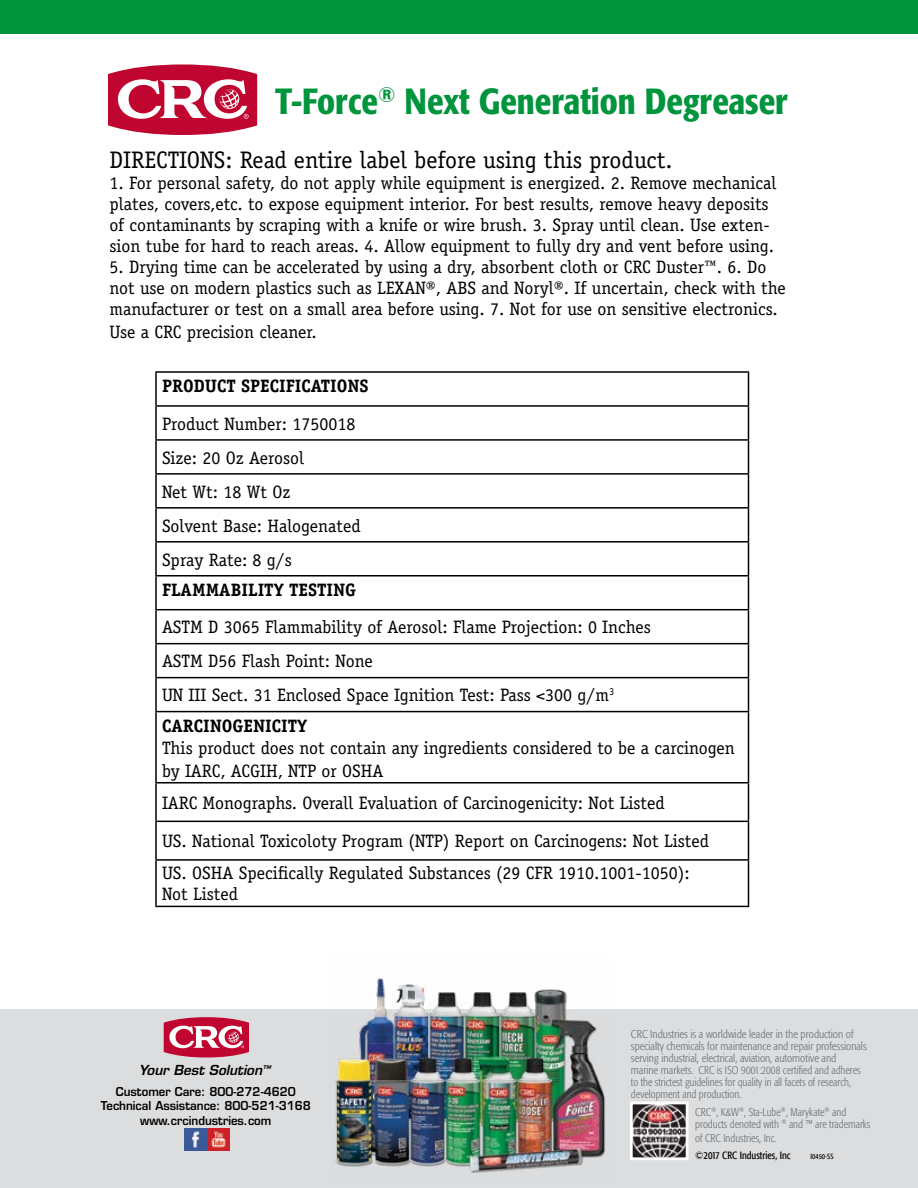
<style>
.page{position:relative;width:918px;height:1188px;background:#fff}
.page>*{position:absolute;margin:0;border:0;box-sizing:border-box;transform-origin:0 0}
.t1{font:500 condensed 36px "Formata";color:#00943c}
.t2{font:24px "Officina Serif";color:#000}
.t3{font:18px/33.9px "Officina Serif";color:#000}
.t4{font:700 18px "Officina Serif";color:#000}
.t5{font:italic 600 13.5px "Eurostile";color:#000}
.t6{font:600 12px/14.4px "Eurostile";color:#000;text-align:center;scale:.95 1}
.t7{font:300 condensed 11.25px/12px "Formata";color:#6d6e71}
.t8{font:300 condensed 11.25px/12px "Formata";color:#6d6e71;scale:.95 1}
.t9{font:condensed 10.5px "Formata";color:#000;scale:.95 1}
.t10{font:condensed 7.5px "Formata";color:#000;scale:.95 1}
</style>
<div class="page">
<div style="left:0;top:0;width:918px;height:34px;background:#00943c"></div>
<div style="left:0;top:1009px;width:918px;height:179px;background:#dcddde"></div>
<svg style="left:164px;top:1017px;width:85px;height:41px"></svg>
<img style="left:208px;top:1129px;width:22px;height:22px">
<img style="left:184px;top:1129px;width:22px;height:22px">
<img style="left:634px;top:1106px;width:50px;height:50px">
<div style="left:630px;top:1102px;width:58px;height:58px;border:3px solid #fff"></div>
<hr style="left:155px;top:371px;width:594px;height:2px;background:#000">
<hr style="left:155px;top:373px;width:2px;height:32px;background:#000">
<hr style="left:748px;top:373px;width:1px;height:32px;background:#000">
<hr style="left:155px;top:405px;width:594px;height:2px;background:#000">
<hr style="left:155px;top:407px;width:2px;height:32px;background:#000">
<hr style="left:748px;top:407px;width:1px;height:32px;background:#000">
<hr style="left:155px;top:439px;width:594px;height:2px;background:#000">
<hr style="left:155px;top:441px;width:2px;height:32px;background:#000">
<hr style="left:748px;top:441px;width:1px;height:32px;background:#000">
<hr style="left:155px;top:473px;width:594px;height:2px;background:#000">
<hr style="left:155px;top:475px;width:2px;height:32px;background:#000">
<hr style="left:748px;top:475px;width:1px;height:32px;background:#000">
<hr style="left:155px;top:507px;width:594px;height:2px;background:#000">
<hr style="left:155px;top:509px;width:2px;height:32px;background:#000">
<hr style="left:748px;top:509px;width:1px;height:32px;background:#000">
<hr style="left:155px;top:541px;width:594px;height:2px;background:#000">
<hr style="left:155px;top:543px;width:2px;height:32px;background:#000">
<hr style="left:748px;top:543px;width:1px;height:32px;background:#000">
<hr style="left:155px;top:575px;width:594px;height:2px;background:#000">
<hr style="left:155px;top:577px;width:2px;height:32px;background:#000">
<hr style="left:748px;top:577px;width:1px;height:32px;background:#000">
<hr style="left:155px;top:609px;width:594px;height:1px;background:#000">
<hr style="left:155px;top:610px;width:2px;height:33px;background:#000">
<hr style="left:748px;top:610px;width:1px;height:33px;background:#000">
<hr style="left:155px;top:643px;width:594px;height:1px;background:#000">
<hr style="left:155px;top:644px;width:2px;height:33px;background:#000">
<hr style="left:748px;top:644px;width:1px;height:33px;background:#000">
<hr style="left:155px;top:677px;width:594px;height:1px;background:#000">
<hr style="left:155px;top:678px;width:2px;height:33px;background:#000">
<hr style="left:748px;top:678px;width:1px;height:33px;background:#000">
<hr style="left:155px;top:711px;width:594px;height:1px;background:#000">
<hr style="left:155px;top:712px;width:2px;height:70px;background:#000">
<hr style="left:748px;top:712px;width:1px;height:70px;background:#000">
<hr style="left:155px;top:782px;width:594px;height:2px;background:#000">
<hr style="left:155px;top:784px;width:2px;height:37px;background:#000">
<hr style="left:748px;top:784px;width:1px;height:37px;background:#000">
<hr style="left:155px;top:821px;width:594px;height:1px;background:#000">
<hr style="left:155px;top:822px;width:2px;height:37px;background:#000">
<hr style="left:748px;top:822px;width:1px;height:37px;background:#000">
<hr style="left:155px;top:859px;width:594px;height:2px;background:#000">
<hr style="left:155px;top:861px;width:2px;height:45px;background:#000">
<hr style="left:748px;top:861px;width:1px;height:45px;background:#000">
<hr style="left:155px;top:906px;width:594px;height:1px;background:#000">
<svg style="left:159px;top:371px;width:578px;height:537px"></svg>
<img style="left:330px;top:978px;width:284px;height:206px">
<svg style="left:108px;top:64px;width:149px;height:71px"></svg>
<h1 class="t1" style="left:275px;top:79px;width:514px">T-Force<sup>®</sup> Next Generation Degreaser</h1>
<h2 class="t2" style="left:110px;top:146px;width:565px">DIRECTIONS: Read entire label before using this product.</h2>
<p class="t3" style="left:110px;top:172px;width:668px;line-height:21px">1. For personal safety, do not apply while equipment is energized. 2. Remove mechanical plates, covers,etc. to expose equipment interior. For best results, remove heavy deposits of contaminants by scraping with a knife or wire brush. 3. Spray until clean. Use exten&shy;sion tube for hard to reach areas. 4. Allow equipment to fully dry and vent before using.</p>
<p class="t3" style="left:110px;top:256px;width:678px;line-height:21px">5. Drying time can be accelerated by using a dry, absorbent cloth or CRC Duster™. 6. Do not use on modern plastics such as LEXAN®, ABS and Noryl®. If uncertain, check with the manufacturer or test on a small area before using. 7. Not for use on sensitive electronics.</p>
<p class="t3" style="left:110px;top:315px;width:209px">Use a CRC precision cleaner.</p>
<p class="t4" style="left:162px;top:375px;width:208px">PRODUCT SPECIFICATIONS</p>
<p class="t3" style="left:162px;top:407px;width:200px">Product Number: 1750018<br>Size: 20 Oz Aerosol<br>Net Wt: 18 Wt Oz<br>Solvent Base: Halogenated<br>Spray Rate: 8 g/s</p>
<p class="t4" style="left:162px;top:579px;width:196px">FLAMMABILITY TESTING</p>
<p class="t3" style="left:162px;top:610px;width:490px">ASTM D 3065 Flammability of Aerosol: Flame Projection: 0 Inches<br>ASTM D56 Flash Point: None<br>UN III Sect. 31 Enclosed Space Ignition Test: Pass &lt;300 g/m<sup>3</sup></p>
<p class="t4" style="left:162px;top:714px;width:147px">CARCINOGENICITY</p>
<p class="t3" style="left:162px;top:737px;width:574px;line-height:22.5px">This product does not contain any ingredients considered to be a carcinogen by IARC, ACGIH, NTP or OSHA</p>
<p class="t3" style="left:162px;top:783px;width:549px;line-height:38.5px">IARC Monographs. Overall Evaluation of Carcinogenicity: Not Listed<br>US. National Toxicoloty Program (NTP) Report on Carcinogens: Not Listed</p>
<p class="t3" style="left:162px;top:863px;width:529px;line-height:21px">US. OSHA Specifically Regulated Substances (29 CFR 1910.1001-1050):<br>Not Listed</p>
<p class="t5" style="left:139px;top:1062px;width:133px">Your Best Solution<sup>™</sup></p>
<p class="t6" style="left:101px;top:1084px;width:223px">Customer Care: 800-272-4620<br>Technical Assistance: 800-521-3168 www.crcindustries.com</p>
<p class="t7" style="left:631px;top:1028px;width:237px">CRC Industries is a worldwide leader in the production of specialty chemicals for maintenance and repair professionals serving industrial, electrical, aviation, automotive and<br>marine markets. CRC is ISO 9001:2008 certified and adheres to the strictest guidelines for quality in all facets of research, development and production.</p>
<p class="t8" style="left:695px;top:1106px;width:186px">CRC<sup>®</sup>, K&amp;W<sup>®</sup>, Sta-Lube<sup>®</sup>, Marykate<sup>®</sup> and products denoted with <sup>®</sup> and ™ are trademarks</p>
<p class="t8" style="left:695px;top:1132px;width:87px">of CRC Industries, Inc.</p>
<p class="t9" style="left:695px;top:1150px;width:102px">©2017 CRC Industries, Inc</p>
<p class="t10" style="left:811px;top:1152px;width:26px">I0450-SS</p>
</div>
